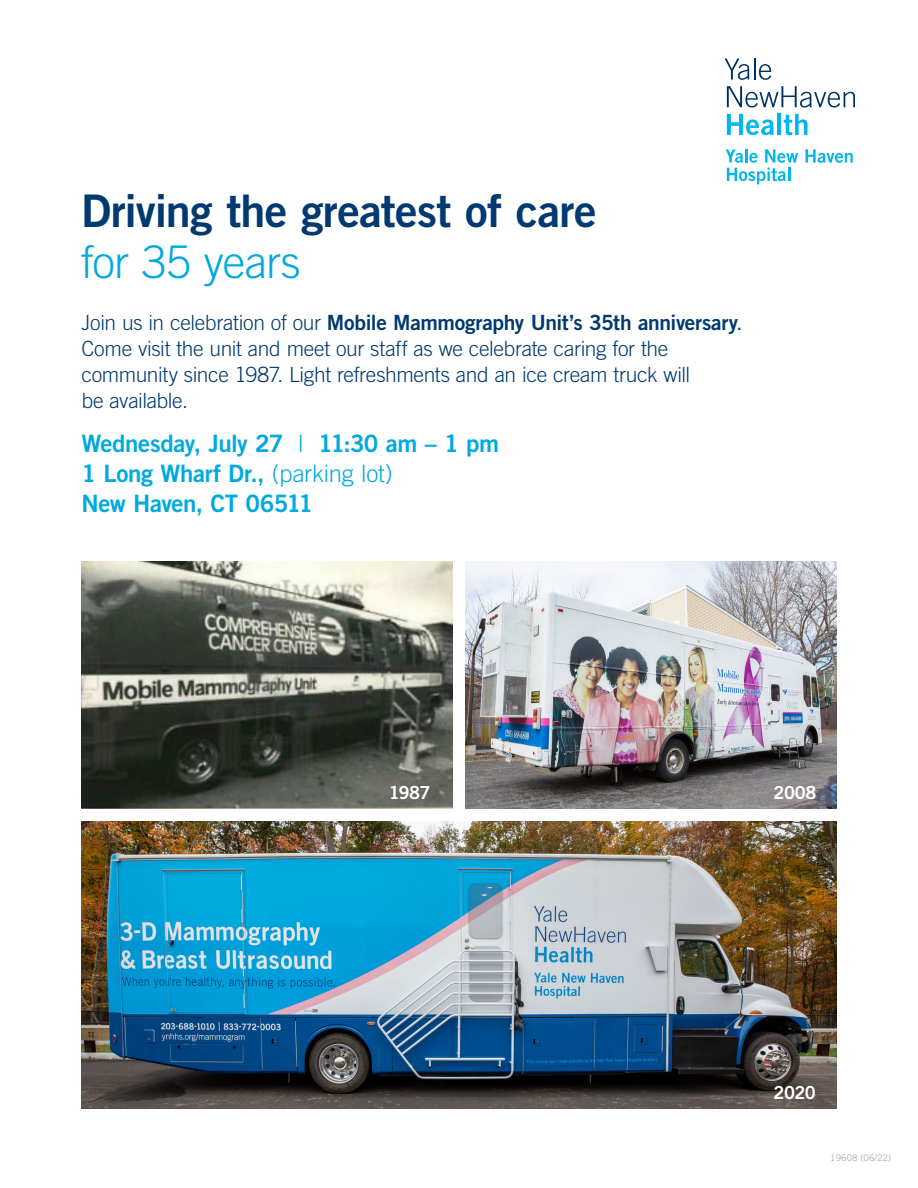
<style>
.page{position:relative;width:918px;height:1188px;background:#fff}
.page>*{position:absolute;margin:0;border:0;box-sizing:border-box;transform-origin:0 0}
.t1{font:45px "Trade Gothic LT Std Bd 2";letter-spacing:-.015em;color:#003a70}
.t2{font:300 45px "Trade Gothic LT Std";letter-spacing:-.015em;color:#00a9e0}
.t3{font:24px/30px "Trade Gothic LT Std Bd 2";letter-spacing:-.015em;color:#00a9e0}
.t4{font:300 21px/26.2px "Trade Gothic LT Std";letter-spacing:-.015em;color:#003a70}
.t5{font:18px "Trade Gothic LT Std Bd 2";letter-spacing:-.03em;color:#fff}
.t6{font:9px "Trade Gothic LT Std";color:#a8a9ad}
.s1{font-family:"Trade Gothic LT Std Bd 2";font-weight:400}
.s2{font-weight:400}
.s3{font-family:"Trade Gothic LT Std";font-weight:300}
</style>
<div class="page">
<svg style="left:725px;top:59px;width:24px;height:21px"></svg>
<hr style="left:754px;top:58px;width:2px;height:22px;background:#003062">
<svg style="left:759px;top:64px;width:12px;height:16px"></svg>
<svg style="left:727px;top:86px;width:128px;height:22px"></svg>
<svg style="left:727px;top:114px;width:47px;height:21px"></svg>
<hr style="left:777px;top:114px;width:4px;height:21px;background:#00b6ef">
<svg style="left:784px;top:114px;width:24px;height:21px"></svg>
<svg style="left:805px;top:149px;width:48px;height:14px"></svg>
<svg style="left:726px;top:149px;width:72px;height:35px"></svg>
<img style="left:81px;top:821px;width:756px;height:287px">
<img style="left:466px;top:562px;width:371px;height:247px">
<img style="left:81px;top:562px;width:371px;height:247px">
<p class="t1" style="left:81px;top:183px;width:517px">Driving the greatest of care</p>
<p class="t2" style="left:81px;top:235px;width:221px">for 35 years</p>
<p class="t4" style="left:81px;top:309px;width:663px">Join us in celebration of our <span class="s1">Mobile Mammography Unit’s 35th anniversary</span><span class="s2">.<br></span>Come visit the unit and meet our staff as we celebrate caring for the community since 1987. Light refreshments and an ice cream truck will<br>be available.</p>
<p class="t3" style="left:81px;top:428px;width:419px">Wednesday, July 27 <span class="s3">l</span> 11:30 am – 1 pm<br>1 Long Wharf Dr., <span class="s3">(parking lot)</span></p>
<p class="t3" style="left:81px;top:488px;width:233px">New Haven, CT 06511</p>
<p class="t5" style="left:389px;top:781px;width:43px">1987</p>
<p class="t5" style="left:774px;top:781px;width:44px">2008</p>
<p class="t5" style="left:774px;top:1081px;width:44px">2020</p>
<p class="t6" style="left:830px;top:1152px;width:62px">19608 (06/22)</p>
</div>
